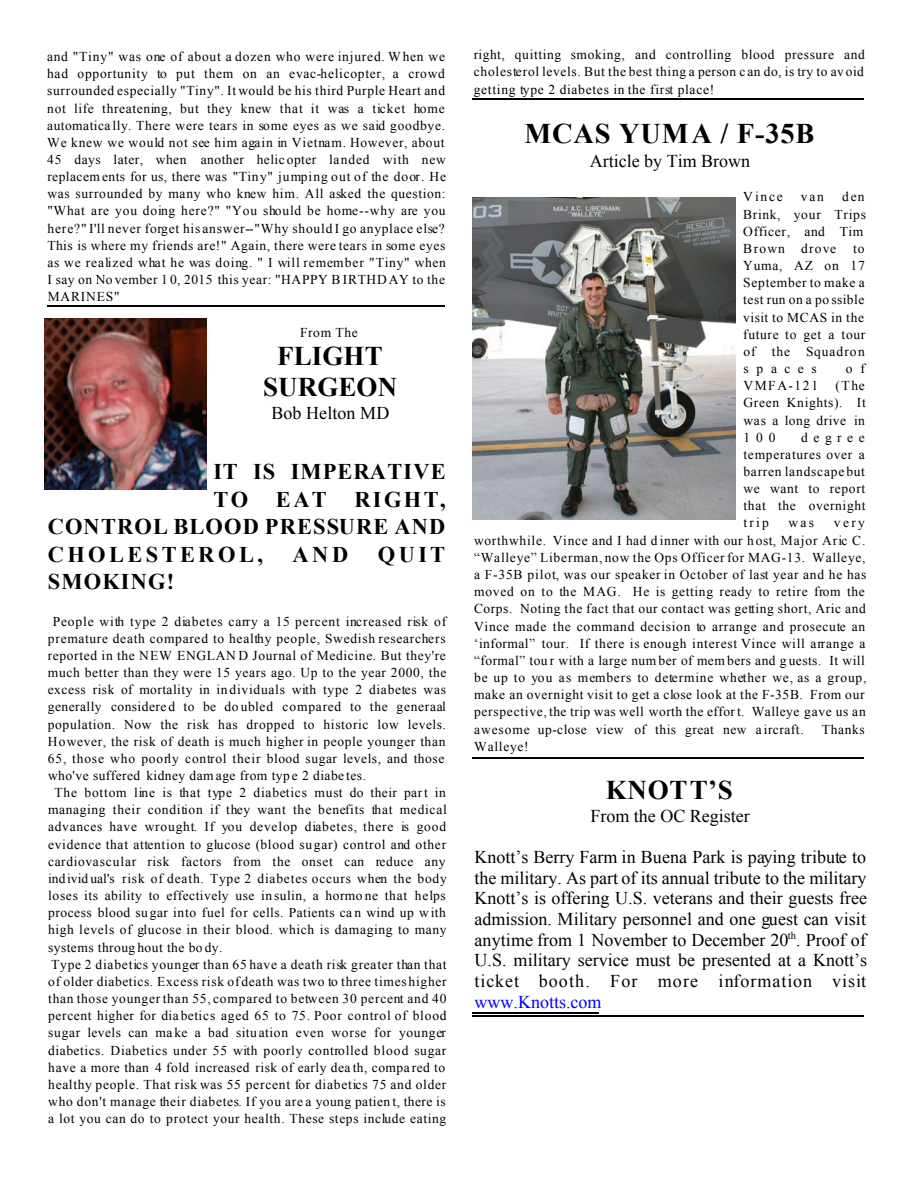
<style>
.page{position:relative;width:918px;height:1188px;background:#fff}
.page>*{position:absolute;margin:0;border:0;box-sizing:border-box;transform-origin:0 0}
.t1{font:700 28.5px "Times New Roman";letter-spacing:.03em;color:#000}
.t2{font:700 27px/31px "Times New Roman";letter-spacing:.005em;color:#000;text-align:center}
.t3{font:700 22.35px "Times New Roman";letter-spacing:.05em;color:#000}
.t4{font:700 22.35px "Times New Roman";letter-spacing:.155em;color:#000}
.t5{font:700 22.35px "Times New Roman";letter-spacing:.11em;color:#000}
.t6{font:18px/20.7px "Times New Roman";color:#000;text-align:justify}
.t7{font:18px "Times New Roman";color:#00f}
.t8{font:13.5px/17.1px "Times New Roman";letter-spacing:.055em;color:#000;text-align:justify}
.t9{font:13.5px "Times New Roman";letter-spacing:.035em;color:#000}
</style>
<div class="page">
<img style="left:44px;top:318px;width:162px;height:171px">
<img style="left:473px;top:197px;width:262px;height:323px">
<hr style="left:472px;top:1013px;width:127px;height:1px;background:#000">
<hr style="left:47px;top:305px;width:398px;height:1px;background:#000">
<hr style="left:472px;top:99px;width:392px;height:1px;background:#000">
<hr style="left:472px;top:757px;width:392px;height:1px;background:#000">
<hr style="left:472px;top:1015px;width:392px;height:1px;background:#000">
<p class="t8" style="left:47px;top:48px;width:401px;text-align:left">and "Tiny" was one of about a dozen who were injured. When we had opportunity to put them on an evac-helicopter, a crowd surrounded especially "Tiny". It would be his third Purple Heart and not life threatening, but they knew that it was a ticket home automatically. There were tears in some eyes as we said goodbye.<br>We knew we would not see him again in Vietnam. However, about 45 days later, when another helicopter landed with new replacements for us, there was "Tiny" jumping out of the door. He was surrounded by many who knew him. All asked the question: "What are you doing here?" "You should be home--why are you here?" I'll never forget his answer--"Why should I go anyplace else?<br>This is where my friends are!" Again, there were tears in some eyes as we realized what he was doing. " I will remember "Tiny" when I say on November 1 0, 2015 this year: "HAPPY B IRTHD AY to the MARINES"</p>
<p class="t8" style="left:300px;top:324px;width:59px">From The</p>
<h2 class="t2" style="left:263px;top:340px;width:136px">FLIGHT<br>SURGEON</h2>
<h3 class="t6" style="left:271px;top:402px;width:119px">Bob Helton MD</h3>
<h3 class="t3" style="left:213px;top:456px;width:234px">IT IS IMPERATIVE</h3>
<h3 class="t5" style="left:213px;top:484px;width:234px">TO EAT RIGHT,</h3>
<h3 class="t3" style="left:48px;top:511px;width:399px">CONTROL BLOOD PRESSURE AND</h3>
<h3 class="t4" style="left:48px;top:539px;width:217px">CHOLESTEROL,</h3>
<h3 class="t3" style="left:292px;top:539px;width:57px">AND</h3>
<h3 class="t3" style="left:378px;top:539px;width:69px">QUIT</h3>
<h3 class="t3" style="left:48px;top:566px;width:128px">SMOKING!</h3>
<p class="t8" style="left:53px;top:612px;width:395px">People with type 2 diabetes carry a 15 percent increased risk of</p>
<p class="t8" style="left:48px;top:630px;width:399px">premature death compared to healthy people, Swedish researchers</p>
<p class="t8" style="left:48px;top:647px;width:400px">reported in the NEW ENGLAN D Journal of Medicine. But they're</p>
<p class="t8" style="left:48px;top:664px;width:400px">much better than they were 15 years ago. Up to the year 2000, the</p>
<p class="t8" style="left:48px;top:681px;width:400px">excess risk of mortality in individuals with type 2 diabetes was</p>
<p class="t9" style="left:48px;top:698px;width:399px">generally considered to be do ubled compared to the generaal</p>
<p class="t8" style="left:48px;top:715px;width:399px">population. Now the risk has dropped to historic low levels.</p>
<p class="t8" style="left:48px;top:732px;width:399px">However, the risk of death is much higher in people younger than</p>
<p class="t8" style="left:48px;top:749px;width:398px">65, those who poorly control their blood sugar levels, and those</p>
<p class="t9" style="left:48px;top:766px;width:319px">who've suffered kidney dam age from type 2 diabetes.</p>
<p class="t8" style="left:55px;top:784px;width:393px">The bottom line is that type 2 diabetics must do their part in</p>
<p class="t8" style="left:48px;top:801px;width:400px">managing their condition if they want the benefits that medical</p>
<p class="t8" style="left:48px;top:818px;width:400px">advances have wrought. If you develop diabetes, there is good</p>
<p class="t8" style="left:48px;top:835px;width:400px">evidence that attention to glucose (blood sugar) control and other</p>
<p class="t8" style="left:48px;top:852px;width:399px">cardiovascular risk factors from the onset can reduce any</p>
<p class="t8" style="left:48px;top:870px;width:400px">individual's risk of death. Type 2 diabetes occurs when the body</p>
<p class="t9" style="left:48px;top:886px;width:399px">loses its ability to effectively use insulin, a hormo ne that helps</p>
<p class="t9" style="left:48px;top:904px;width:399px">process blood sugar into fuel for cells. Patients ca n wind up with</p>
<p class="t8" style="left:48px;top:921px;width:400px">high levels of glucose in their blood. which is damaging to many</p>
<p class="t9" style="left:48px;top:938px;width:176px">systems throughout the body.</p>
<p class="t8" style="left:51px;top:955px;width:397px">Type 2 diabetics younger than 65 have a death risk greater than that</p>
<p class="t8" style="left:48px;top:973px;width:400px">of older diabetics. Excess risk of death was two to three times higher</p>
<p class="t8" style="left:48px;top:990px;width:400px">than those younger than 55, compared to between 30 percent and 40</p>
<p class="t8" style="left:48px;top:1007px;width:400px">percent higher for diabetics aged 65 to 75. Poor control of blood</p>
<p class="t8" style="left:48px;top:1024px;width:399px">sugar levels can make a bad situation even worse for younger</p>
<p class="t8" style="left:48px;top:1041px;width:400px">diabetics. Diabetics under 55 with poorly controlled blood sugar</p>
<p class="t9" style="left:48px;top:1058px;width:398px">have a more than 4 fold increased risk of early death, compared to</p>
<p class="t8" style="left:48px;top:1076px;width:400px">healthy people. That risk was 55 percent for diabetics 75 and older</p>
<p class="t8" style="left:48px;top:1093px;width:399px">who don't manage their diabetes. If you are a young patient, there is</p>
<p class="t8" style="left:48px;top:1110px;width:399px">a lot you can do to protect your health. These steps include eating</p>
<p class="t8" style="left:474px;top:46px;width:393px">right, quitting smoking, and controlling blood pressure and cholesterol levels. But the best thing a person can do, is try to avoid getting type 2 diabetes in the first place!</p>
<h1 class="t1" style="left:525px;top:114px;width:291px">MCAS YUMA / F-35B</h1>
<h3 class="t6" style="left:590px;top:150px;width:162px">Article by Tim Brown</h3>
<p class="t8" style="left:743px;top:188px;width:41px">Vince</p>
<p class="t8" style="left:801px;top:188px;width:25px">van</p>
<p class="t8" style="left:743px;top:188px;width:124px;text-align:left;text-indent:99px">den<br>Brink, your Trips<br>Officer, and Tim<br>Brown drove</p>
<p class="t8" style="left:743px;top:240px;width:123px;text-indent:110px">to Yuma, AZ on 17<br>September to make a test run on a po ssible visit to MCAS in the future to get a tour of the Squadron spaces</p>
<p class="t8" style="left:846px;top:360px;width:21px">o f</p>
<p class="t8" style="left:743px;top:377px;width:124px;text-indent:92px">(The Green Knights). It was a long drive in 100</p>
<p class="t8" style="left:743px;top:377px;width:76px">VMFA-121</p>
<p class="t8" style="left:743px;top:428px;width:124px;text-indent:58px">degree temperatures over a barren landscape but we want to report that the overnight trip</p>
<p class="t8" style="left:474px;top:514px;width:394px;text-align:left;text-indent:360px">very worthwhile. Vince and I had d inner with our host, Major Aric C. “Walleye” Liberman, now the Ops Officer for MAG-13. Walleye, a F-35B pilot, was our speaker in October of last year and he has moved on to the MAG. He is getting ready to retire from the Corps. Noting the fact that our contact was getting short, Aric and Vince made the command decision to arrange and prosecute an ‘informal” tour. If there is enough interest Vince will arrange a “formal” tour with a large num ber of mem bers and guests. It will be up to you as members to determine whether we, as a group, make an overnight visit to get a close look at the F-35B. From our perspective, the trip was well worth the effor t. Walleye gave us an awesome up-close view of this great new aircraft.</p>
<p class="t8" style="left:789px;top:514px;width:27px">was</p>
<p class="t8" style="left:822px;top:720px;width:44px">Thanks</p>
<p class="t8" style="left:474px;top:737px;width:56px">Walleye!</p>
<h2 class="t2" style="left:606px;top:774px;width:128px">KNOTT’S</h2>
<h3 class="t6" style="left:590px;top:805px;width:161px">From the OC Register</h3>
<p class="t6" style="left:474px;top:847px;width:394px">Knott’s Berry Farm in Buena Park is paying tribute to the military. As part of its annual tribute to the military Knott’s is offering U.S. veterans and their guests free admission. Military personnel and one guest can visit anytime from 1 November to December 20<sup>th</sup>. Proof of U.S. military service must be presented at a Knott’s ticket booth. For more information visit</p>
<h3 class="t7" style="left:475px;top:990px;width:128px">www.Knotts.com</h3>
</div>
